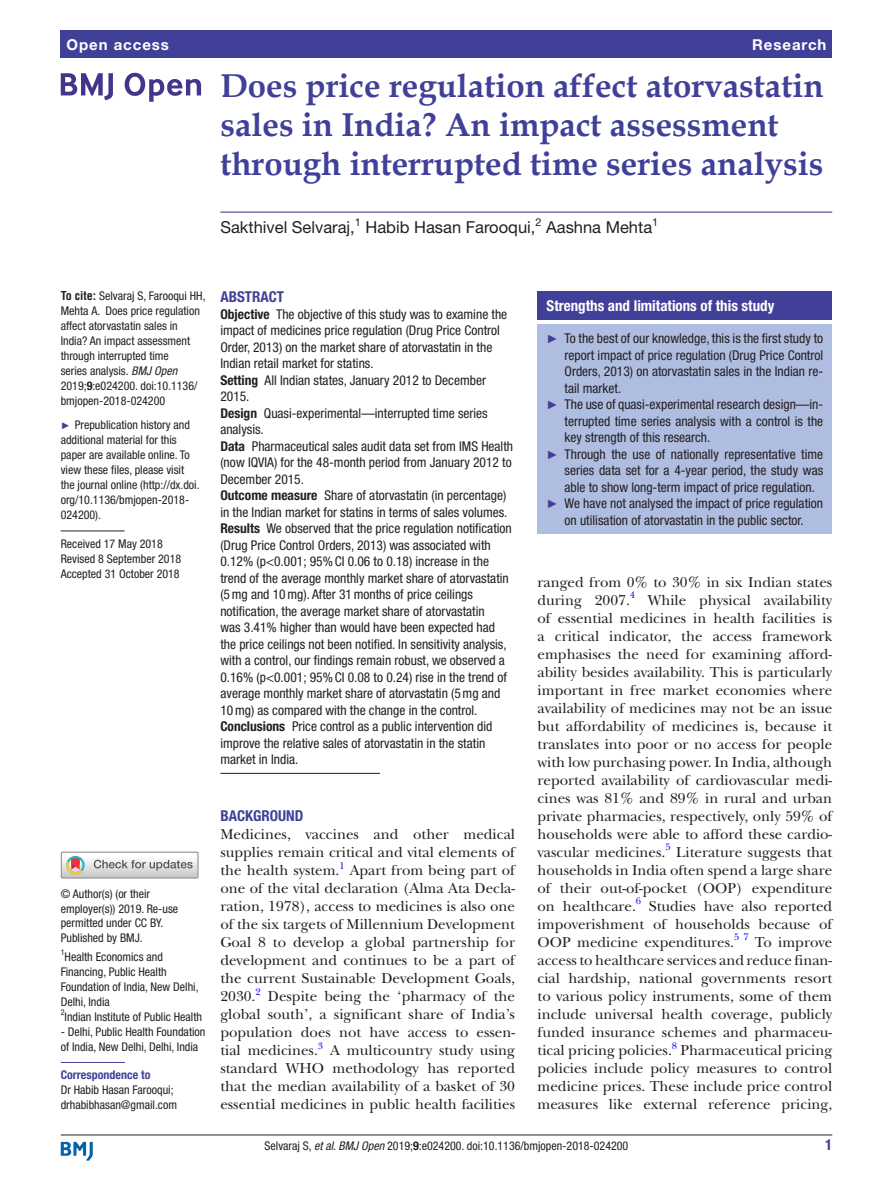
<style>
.page{position:relative;width:893px;height:1191px;background:#fff}
.page>*{position:absolute;margin:0;border:0;box-sizing:border-box;transform-origin:0 0}
.t1{font:700 33px/39px "Book Antiqua";color:#414099}
.t2{font:16.5px "Helvetica Neue LT Std";color:#231f20}
.t3{font:15px/18px "New Baskerville";color:#231f20;text-align:justify}
.t4{font:700 condensed 15px "Helvetica Neue LT Std";color:#fff}
.t5{font:700 condensed 15px "Helvetica Neue LT Std";color:#414099}
.t6{font:700 15px "Helvetica Neue LT Std";letter-spacing:.065em;color:#fff}
.t7{font:condensed 13.5px/16.5px "Helvetica Neue LT Std";color:#231f20}
.t8{font:condensed 12px/15px "Helvetica Neue LT Std";color:#231f20}
.t9{font:700 condensed 12px "Helvetica Neue LT Std";color:#414099}
.t10{font:10.95px "Helvetica Neue LT Std";color:#231f20}
.t11{font:9.9px "New Baskerville";color:#00f}
.t12{font:condensed 7.95px "Helvetica Neue LT Std";color:#231f20}
.s1{font-family:"Helvetica LT Std";font-weight:700}
.s2{font-style:italic}
.s3{font-weight:700}
.s4{font-family:"Arial";font-stretch:normal;font-size:9.75px;color:#414099}
.s5{font-family:"Arial";font-stretch:normal;font-size:12px;color:#414099}
</style>
<div class="page">
<hr style="left:61px;top:1134px;width:771px;height:1px;background:#231f20">
<svg style="left:61px;top:1141px;width:32px;height:19px"></svg>
<div style="left:61px;top:31px;width:771px;height:27px;background:#414099"></div>
<hr style="left:220px;top:211px;width:612px;height:2px;background:#414099">
<hr style="left:61px;top:530px;width:64px;height:1px;background:#231f20">
<hr style="left:61px;top:1062px;width:64px;height:1px;background:#414099">
<svg style="left:61px;top:73px;width:52px;height:27px"></svg>
<svg style="left:125px;top:73px;width:76px;height:29px"></svg>
<div style="left:61px;top:851px;width:138px;height:27px;border:1px solid #969090"></div>
<svg style="left:61px;top:852px;width:137px;height:26px"></svg>
<hr style="left:220px;top:773px;width:160px;height:1px;background:#231f20">
<div style="left:538px;top:292px;width:294px;height:28px;background:#414099"></div>
<div style="left:538px;top:324px;width:294px;height:209px;background:#afbde1"></div>
<p class="t6" style="left:66px;top:35px;width:104px">Open access</p>
<p class="t6" style="left:752px;top:35px;width:76px">Research</p>
<h1 class="t1" style="left:220px;top:66px;width:605px">Does price regulation affect atorvastatin sales in India? An impact assessment through interrupted time series analysis</h1>
<p class="t2" style="left:220px;top:218px;width:136px">Sakthivel Selvaraj,</p>
<p class="t10" style="left:355px;top:215px;width:8px">1</p>
<p class="t2" style="left:365px;top:218px;width:171px">Habib Hasan Farooqui,</p>
<p class="t10" style="left:535px;top:215px;width:8px">2</p>
<p class="t2" style="left:546px;top:218px;width:108px">Aashna Mehta</p>
<p class="t10" style="left:652px;top:215px;width:8px">1</p>
<p class="t8" style="left:61px;top:288px;width:146px"><span class="s1">To cite:</span> Selvaraj S, Farooqui HH,<br>Mehta A. Does price regulation affect atorvastatin sales in<br>India? An impact assessment through interrupted time<br>series analysis. <span class="s2">BMJ Open<br></span>2019;<span class="s3">9</span>:e024200. doi:10.1136/ bmjopen-2018-024200</p>
<p class="t8" style="left:61px;top:417px;width:140px"><span class="s4">►</span> Prepublication history and additional material for this paper are available online. To view these files, please visit the journal online (http://dx.doi. org/10.1136/bmjopen-2018-<br>024200).</p>
<p class="t8" style="left:61px;top:536px;width:122px">Received 17 May 2018<br>Revised 8 September 2018<br>Accepted 31 October 2018</p>
<p class="t8" style="left:61px;top:887px;width:119px;line-height:14.4px">© Author(s) (or their employer(s)) 2019. Re-use permitted under CC BY.<br>Published by BMJ.</p>
<p class="t12" style="left:61px;top:948px;width:5px">1</p>
<p class="t8" style="left:61px;top:949px;width:143px;text-indent:4px">Health Economics and<br>Financing, Public Health<br>Foundation of India, New Delhi,<br>Delhi, India<br><sup>2</sup>Indian Institute of Public Health</p>
<p class="t8" style="left:61px;top:1024px;width:146px">- Delhi, Public Health Foundation of India, New Delhi, Delhi, India</p>
<p class="t9" style="left:61px;top:1067px;width:91px">Correspondence to</p>
<p class="t8" style="left:61px;top:1082px;width:118px">Dr Habib Hasan Farooqui; drhabibhasan@gmail.com</p>
<p class="t5" style="left:220px;top:288px;width:65px">Abstract</p>
<p class="t7" style="left:220px;top:306px;width:294px"><span class="s3">Objective</span> The objective of this study was to examine the impact of medicines price regulation (Drug Price Control Order, 2013) on the market share of atorvastatin in the Indian retail market for statins.<br><span class="s3">Setting</span> All Indian states, January 2012 to December 2015.<br><span class="s3">Design</span> Quasi-experimental—interrupted time series analysis.<br><span class="s3">Data</span> Pharmaceutical sales audit data set from IMS Health (now IQVIA) for the 48-month period from January 2012 to December 2015.<br><span class="s3">Outcome measure</span> Share of atorvastatin (in percentage) in the Indian market for statins in terms of sales volumes.<br><span class="s3">Results</span> We observed that the price regulation notification (Drug Price Control Orders, 2013) was associated with 0.12% (p&lt;0.001; 95%CI 0.06 to 0.18) increase in the trend of the average monthly market share of atorvastatin (5mg and 10mg). After 31months of price ceilings notification, the average market share of atorvastatin<br>was 3.41% higher than would have been expected had the price ceilings not been notified. In sensitivity analysis, with a control, our findings remain robust, we observed a 0.16% (p&lt;0.001; 95%CI 0.08 to 0.24) rise in the trend of average monthly market share of atorvastatin (5mg and 10mg) as compared with the change in the control.<br><span class="s3">Conclusions</span> Price control as a public intervention did improve the relative sales of atorvastatin in the statin market in India.</p>
<p class="t5" style="left:220px;top:807px;width:83px">Background</p>
<p class="t3" style="left:220px;top:825px;width:296px">Medicines, vaccines and other medical supplies remain critical and vital elements of the health system.</p>
<p class="t11" style="left:340px;top:859px;width:7px">1</p>
<p class="t3" style="left:220px;top:861px;width:296px;text-indent:129px">Apart from being part of one of the vital declaration (Alma Ata Decla&shy;ration, 1978), access to medicines is also one of the six targets of Millennium Development Goal 8 to develop a global partnership for development and continues to be a part of the current Sustainable Development Goals, 2030.<sup>2</sup> Despite being the ‘pharmacy of the global south’, a significant share of India’s population does not have access to essen&shy;tial medicines.</p>
<p class="t11" style="left:318px;top:1039px;width:7px">3</p>
<p class="t3" style="left:220px;top:1041px;width:296px;text-indent:110px">A multicountry study using standard WHO methodology has reported that the median availability of a basket of 30 essential medicines in public health facilities</p>
<p class="t4" style="left:547px;top:297px;width:229px">Strengths and limitations of this study</p>
<p class="t7" style="left:547px;top:330px;width:278px"><span class="s5">►</span> To the best of our knowledge, this is the first study to</p>
<p class="t7" style="left:565px;top:346px;width:260px">report impact of price regulation (Drug Price Control</p>
<p class="t7" style="left:565px;top:363px;width:260px">Orders, 2013) on atorvastatin sales in the Indian re-</p>
<p class="t7" style="left:565px;top:379px;width:58px">tail market.</p>
<p class="t7" style="left:547px;top:396px;width:278px"><span class="s5">►</span> The use of quasi-experimental research design—in-</p>
<p class="t7" style="left:565px;top:412px;width:260px">terrupted time series analysis with a control is the</p>
<p class="t7" style="left:565px;top:429px;width:147px">key strength of this research.</p>
<p class="t7" style="left:547px;top:445px;width:278px"><span class="s5">►</span> Through the use of nationally representative time</p>
<p class="t7" style="left:565px;top:462px;width:260px">series data set for a 4-year period, the study was</p>
<p class="t7" style="left:565px;top:478px;width:252px">able to show long-term impact of price regulation.</p>
<p class="t7" style="left:547px;top:495px;width:278px"><span class="s5">►</span> We have not analysed the impact of price regulation</p>
<p class="t7" style="left:565px;top:511px;width:241px">on utilisation of atorvastatin in the public sector.</p>
<p class="t3" style="left:538px;top:573px;width:296px">ranged from 0% to 30% in six Indian states during 2007.<sup>4</sup></p>
<p class="t3" style="left:538px;top:591px;width:296px;text-indent:110px">While physical availability of essential medicines in health facilities is a critical indicator, the access framework emphasises the need for examining afford&shy;ability besides availability. This is particularly important in free market economies where availability of medicines may not be an issue but affordability of medicines is, because it translates into poor or no access for people with low purchasing power. In India, although reported availability of cardiovascular medi&shy;cines was 81% and 89% in rural and urban private pharmacies, respectively, only 59% of households were able to afford these cardio&shy;vascular medicines.</p>
<p class="t11" style="left:665px;top:841px;width:7px">5</p>
<p class="t3" style="left:538px;top:843px;width:296px;text-indent:139px">Literature suggests that households in India often spend a large share of their out-of-pocket (OOP) expenditure on healthcare.</p>
<p class="t11" style="left:636px;top:895px;width:7px">6</p>
<p class="t3" style="left:538px;top:897px;width:296px;text-indent:111px">Studies have also reported impoverishment of households because of OOP medicine expenditures.</p>
<p class="t11" style="left:734px;top:931px;width:16px">5 7</p>
<p class="t3" style="left:538px;top:933px;width:296px;text-indent:217px">To improve access to healthcare services and reduce finan&shy;cial hardship, national governments resort to various policy instruments, some of them include universal health coverage, publicly funded insurance schemes and pharmaceu&shy;tical pricing policies.<sup>8</sup> Pharmaceutical pricing policies include policy measures to control medicine prices. These include price control measures like external reference pricing,</p>
<p class="t8" style="left:265px;top:1137px;width:365px">Selvaraj S, <span class="s2">et al</span>. <span class="s2">BMJ Open</span> 2019;<span class="s3">9</span>:e024200. doi:10.1136/bmjopen-2018-024200</p>
<p class="t5" style="left:825px;top:1135px;width:9px">1</p>
</div>
